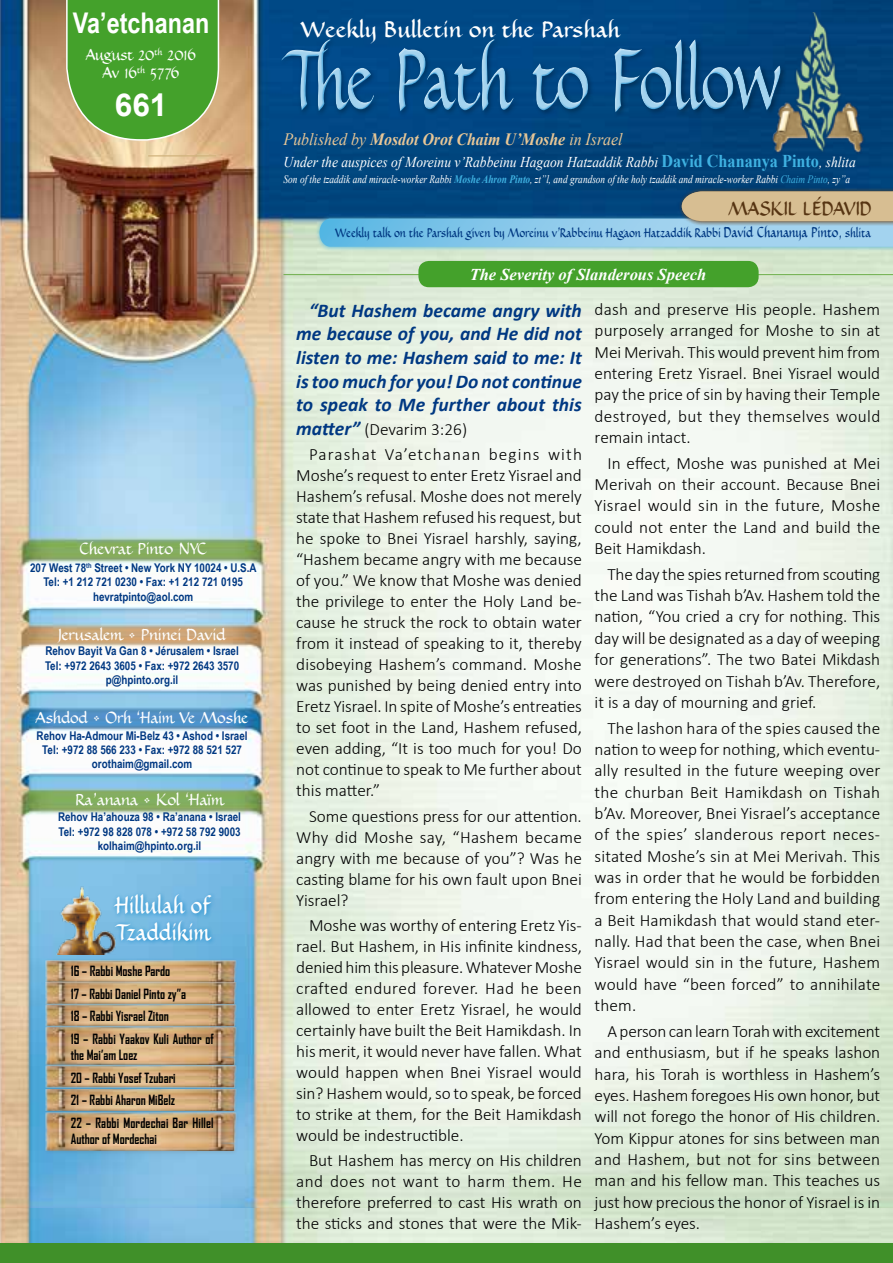
<style>
.page{position:relative;width:893px;height:1263px;background:#fff}
.page>*{position:absolute;margin:0;border:0;box-sizing:border-box;transform-origin:0 0}
.t1{font:79.5px "Demi Tasse";color:#a3d3ef;scale:.73 1}
.t2{font:700 31.5px "Arial";color:#fff}
.t3{font:700 28.5px "Arial Narrow";color:#fff}
.t4{font:700 21.6px/26.2px "Demi Tasse";color:#fff;scale:.89 1}
.t5{font:700 21px "Demi Tasse";letter-spacing:.01em;color:#fff}
.t6{font:italic 700 19.5px/23.7px "Calibri";color:#003882;text-align:justify}
.t7{font:700 18px "Demi Tasse";letter-spacing:.01em;color:#563412;scale:.9 1}
.t8{font:300 17.25px/21.3px "Calibri";color:#000;text-align:justify}
.t9{font:300 17.25px/25.2px "Calibri";letter-spacing:.065em;color:#000}
.t10{font:italic 700 17.25px "Times New Roman";color:#e9c796;scale:.92 1}
.t11{font:italic 700 16.5px "Times New Roman";color:#fff}
.t12{font:italic 15px "Times New Roman";color:#fff;scale:.9 1}
.t13{font:15px "Demi Tasse";color:#fff}
.t14{font:15px/18px "Demi Tasse";color:#fff;text-align:center;scale:.92 1}
.t15{font:700 13.5px/22.6px "Agency FB";color:#000;scale:.92 1}
.t16{font:700 12px/14.4px "Arial Narrow";color:#003882;text-align:center}
.t17{font:700 11.85px "Demi Tasse";color:#003882;scale:.81 1}
.t18{font:italic 11.4px "Times New Roman";color:#fff;scale:.82 1}
.s1{font-weight:400}
.s2{font-weight:700;font-style:normal;font-size:18px;color:#3fb1e1}
.s3{font-weight:700;color:#3fb1e1}
.s4{color:#3fb1e1}
.s5{font-size:13.35px}
.s6{font-weight:700;font-style:italic;font-size:19.5px;color:#003882}
</style>
<div class="page">
<img style="left:0;top:0;width:893px;height:1209px">
<img style="left:0;top:1209px;width:893px;height:34px">
<img style="left:771px;top:13px;width:95px;height:164px">
<div style="left:279px;top:37px;width:508px;height:81px;background:#00447e"></div>
<div style="left:279px;top:37px;width:503px;height:76px;background:#004986"></div>
<div style="left:279px;top:39px;width:504px;height:75px;background:#3fb1e1;opacity:.75"></div>
<hr style="left:148px;top:155px;width:68px;height:1px;background:#cfb17b">
<div style="left:315px;top:215px;width:578px;height:37px;background:#3fb1e1;opacity:.75"></div>
<svg style="left:319px;top:219px;width:11px;height:28px"></svg>
<svg style="left:65px;top:0;width:155px;height:141px;background:#59a339"></svg>
<div style="left:43px;top:1110px;width:197px;height:46px;background:#673e16;opacity:.2"></div>
<img style="left:41px;top:1113px;width:197px;height:38px">
<hr style="left:283px;top:274px;width:610px;height:1px;background:#71b04f">
<img style="left:56px;top:884px;width:60px;height:70px">
<div style="left:111px;top:891px;width:106px;height:55px;background:#0080c6;opacity:.75"></div>
<div style="left:418px;top:261px;width:341px;height:26px;background:#44a12b;border-radius:11px"></div>
<div style="left:678px;top:187px;width:215px;height:39px;background:#673e16;opacity:.6"></div>
<div style="left:682px;top:191px;width:211px;height:30px;background:#d7be92"></div>
<img style="left:41px;top:1005px;width:198px;height:82px">
<div style="left:0;top:1243px;width:893px;height:20px;background:#409029"></div>
<div style="left:44px;top:1002px;width:194px;height:27px;background:#673e16;opacity:.2"></div>
<div style="left:44px;top:980px;width:194px;height:27px;background:#673e16;opacity:.2"></div>
<img style="left:41px;top:960px;width:198px;height:43px">
<div style="left:44px;top:1064px;width:195px;height:27px;background:#673e16;opacity:.2"></div>
<div style="left:44px;top:1087px;width:195px;height:27px;background:#673e16;opacity:.2"></div>
<img style="left:42px;top:1089px;width:197px;height:22px">
<div style="left:44px;top:958px;width:195px;height:27px;background:#673e16;opacity:.2"></div>
<h3 class="t3" style="left:73px;top:2px;width:138px">Va’etchanan</h3>
<p class="t14" style="left:86px;top:46px;width:121px">August 20<sup>th</sup> 2016<br>Av 16<sup>th</sup> 5776</p>
<h2 class="t2" style="left:115px;top:83px;width:54px">661</h2>
<p class="t13" style="left:79px;top:538px;width:129px">Chevrat Pinto NYC</p>
<p class="t16" style="left:30px;top:560px;width:228px">207 West 78<sup>th</sup> Street • New York NY 10024 • U.S.A<br>Tel: +1 212 721 0230 • Fax: +1 212 721 0195 hevratpinto@aol.com</p>
<p class="t13" style="left:58px;top:624px;width:169px">Jerusalem • Pninei David</p>
<p class="t16" style="left:45px;top:643px;width:196px">Rehov Bayit Va Gan 8 • Jérusalem • Israel<br>Tel: +972 2643 3605 • Fax: +972 2643 3570 p@hpinto.org.il</p>
<p class="t13" style="left:36px;top:707px;width:214px">Ashdod • Orh ‘Haim Ve Moshe</p>
<p class="t16" style="left:37px;top:727px;width:213px">Rehov Ha-Admour Mi-Belz 43 • Ashod • Israel<br>Tel: +972 88 566 233 • Fax: +972 88 521 527 orothaim@gmail.com</p>
<p class="t13" style="left:75px;top:789px;width:150px">Ra’anana • Kol ‘Haïm</p>
<p class="t16" style="left:58px;top:809px;width:184px">Rehov Ha’ahouza 98 • Ra’anana • Israel<br>Tel: +972 98 828 078 • +972 58 792 9003 kolhaim@hpinto.org.il</p>
<p class="t4" style="left:116px;top:892px;width:108px">Hillulah of<br>Tzaddikim</p>
<p class="t15" style="left:71px;top:959px;width:157px">16 – Rabbi Moshe Pardo<br>17 – Rabbi Daniel Pinto zy”a<br>18 – Rabbi Yisrael Ziton<br>19 – Rabbi Yaakov Kuli Author of</p>
<p class="t15" style="left:71px;top:1043px;width:157px">the Mai’am Loez<br>20 – Rabbi Yosef Tzubari<br>21 – Rabbi Aharon MiBelz<br>22 – Rabbi Mordechai Bar Hillel</p>
<p class="t15" style="left:71px;top:1127px;width:95px">Author of Mordechai</p>
<p class="t5" style="left:301px;top:15px;width:321px">Weekly Bulletin on the Parshah</p>
<h1 class="t1" style="left:284px;top:25px;width:685px">The Path to Follow</h1>
<p class="t10" style="left:284px;top:127px;width:370px"><span class="s1">Published by</span> Mosdot Orot Chaim U’Moshe <span class="s1">in Israel</span></p>
<p class="t12" style="left:284px;top:151px;width:637px">Under the auspices of Moreinu v’Rabbeinu Hagaon Hatzaddik Rabbi <span class="s2">David Chananya Pinto</span>, shlita</p>
<p class="t18" style="left:284px;top:171px;width:692px">Son of the tzaddik and miracle-worker Rabbi <span class="s3">Moshe Ahron Pinto</span>, zt”l, and grandson of the holy tzaddik and miracle-worker Rabbi <span class="s4">Chaim Pinto</span>, zy”a</p>
<p class="t7" style="left:729px;top:195px;width:160px">MASKIL LÉDAVID</p>
<p class="t17" style="left:335px;top:225px;width:663px">Weekly talk on the Parshah given by Moreinu v’Rabbeinu Hagaon Hatzaddik Rabbi <span class="s5">David Chananya Pinto</span>, shlita</p>
<p class="t11" style="left:470px;top:263px;width:238px">The Severity of Slanderous Speech</p>
<p class="t6" style="left:296px;top:298px;width:287px;text-indent:13px">“But Hashem became angry with me because of you, and He did not listen to me: Hashem said to me: It is too much for you! Do not continue to speak to Me further about this</p>
<p class="t9" style="left:309px;top:416px;width:274px;text-indent:-13px"><span class="s6">matter”</span> (Devarim 3:26)<br>Parashat Va’etchanan begins with</p>
<p class="t8" style="left:296px;top:465px;width:287px">Moshe’s request to enter Eretz Yisrael and Hashem’s refusal. Moshe does not merely state that Hashem refused his request, but he spoke to Bnei Yisrael harshly, saying, “Hashem became angry with me because of you.” We know that Moshe was denied the privilege to enter the Holy Land be&shy;cause he struck the rock to obtain water from it instead of speaking to it, thereby disobeying Hashem’s command. Moshe was punished by being denied entry into Eretz Yisrael. In spite of Moshe’s entreaties to set foot in the Land, Hashem refused, even adding, “It is too much for you! Do not continue to speak to Me further about this matter.”</p>
<p class="t8" style="left:296px;top:805px;width:287px;text-indent:13px">Some questions press for our attention.<br>Why did Moshe say, “Hashem became angry with me because of you”? Was he casting blame for his own fault upon Bnei Yisrael?</p>
<p class="t8" style="left:296px;top:914px;width:287px;text-indent:13px">Moshe was worthy of entering Eretz Yis&shy;rael. But Hashem, in His infinite kindness, denied him this pleasure. Whatever Moshe crafted endured forever. Had he been allowed to enter Eretz Yisrael, he would certainly have built the Beit Hamikdash. In his merit, it would never have fallen. What would happen when Bnei Yisrael would sin? Hashem would, so to speak, be forced to strike at them, for the Beit Hamikdash would be indestructible.</p>
<p class="t8" style="left:296px;top:1149px;width:287px;text-indent:13px">But Hashem has mercy on His children and does not want to harm them. He therefore preferred to cast His wrath on the sticks and stones that were the Mik-</p>
<p class="t8" style="left:595px;top:298px;width:287px">dash and preserve His people. Hashem purposely arranged for Moshe to sin at Mei Merivah. This would prevent him from entering Eretz Yisrael. Bnei Yisrael would pay the price of sin by having their Temple destroyed, but they themselves would remain intact.</p>
<p class="t8" style="left:595px;top:452px;width:287px;text-indent:13px">In effect, Moshe was punished at Mei Merivah on their account. Because Bnei Yisrael would sin in the future, Moshe could not enter the Land and build the Beit Hamikdash.</p>
<p class="t8" style="left:595px;top:563px;width:287px;text-indent:13px">The day the spies returned from scouting the Land was Tishah b’Av. Hashem told the nation, “You cried a cry for nothing. This day will be designated as a day of weeping for generations”. The two Batei Mikdash were destroyed on Tishah b’Av. Therefore, it is a day of mourning and grief.</p>
<p class="t8" style="left:595px;top:717px;width:287px;text-indent:13px">The lashon hara of the spies caused the nation to weep for nothing, which eventu&shy;ally resulted in the future weeping over the churban Beit Hamikdash on Tishah b’Av. Moreover, Bnei Yisrael’s acceptance of the spies’ slanderous report neces&shy;sitated Moshe’s sin at Mei Merivah. This was in order that he would be forbidden from entering the Holy Land and building a Beit Hamikdash that would stand eter&shy;nally. Had that been the case, when Bnei Yisrael would sin in the future, Hashem would have “been forced” to annihilate them.</p>
<p class="t8" style="left:595px;top:1020px;width:287px;text-indent:13px">A person can learn Torah with excitement and enthusiasm, but if he speaks lashon hara, his Torah is worthless in Hashem’s eyes. Hashem foregoes His own honor, but will not forego the honor of His children.<br>Yom Kippur atones for sins between man and Hashem, but not for sins between man and his fellow man. This teaches us just how precious the honor of Yisrael is in Hashem’s eyes.</p>
</div>
